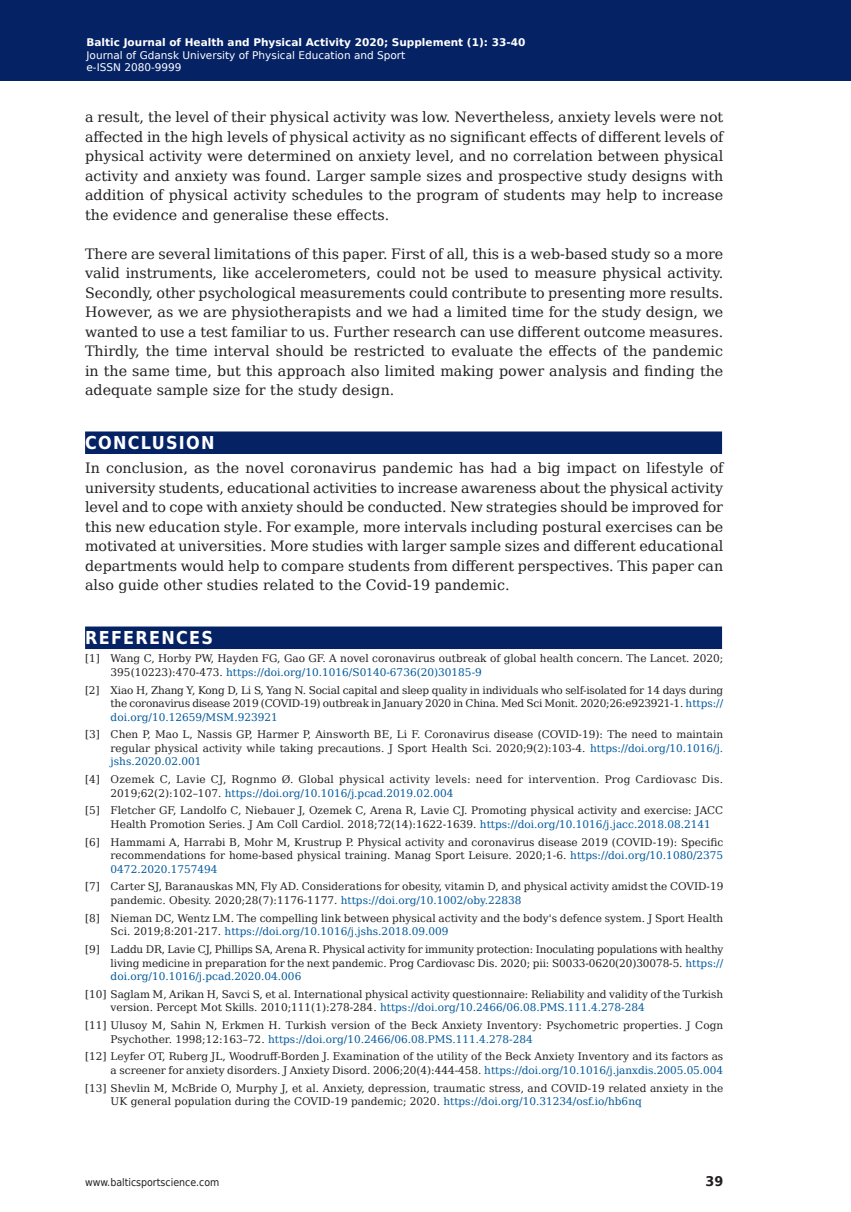
<style>
.page{position:relative;width:851px;height:1212px;background:#fff}
.page>*{position:absolute;margin:0;border:0;box-sizing:border-box;transform-origin:0 0}
.t1{font:700 17.85px "DejaVu Sans Condensed";letter-spacing:.07em;color:#fff}
.t2{font:14.25px/19.5px "DejaVu Serif";color:#231f20;text-align:justify}
.t3{font:700 13.35px "DejaVu Sans";color:#231f20;scale:.96 1}
.t4{font:10.5px/13.5px "DejaVu Serif";color:#231f20}
.t5{font:10.5px/13.5px "DejaVu Serif";letter-spacing:.02em;color:#231f20}
.t6{font:10.5px/12.6px "DejaVu Sans";color:#fff}
.t7{font:700 10.5px "DejaVu Sans";color:#fff}
.t8{font:10.5px "DejaVu Sans Condensed";color:#231f20}
.s1{color:#01599c}
</style>
<div class="page">
<div style="left:0;top:0;width:850px;height:80px;background:#052265"></div>
<div style="left:85px;top:431px;width:637px;height:23px;background:#052265"></div>
<div style="left:85px;top:626px;width:637px;height:23px;background:#052265"></div>
<p class="t7" style="left:86px;top:34px;width:440px">Baltic Journal of Health and Physical Activity 2020; Supplement (1): 33-40</p>
<p class="t6" style="left:86px;top:48px;width:320px">Journal of Gdansk University of Physical Education and Sport e-ISSN 2080-9999</p>
<p class="t2" style="left:85px;top:106px;width:639px">a result, the level of their physical activity was low. Nevertheless, anxiety levels were not affected in the high levels of physical activity as no significant effects of different levels of physical activity were determined on anxiety level, and no correlation between physical activity and anxiety was found. Larger sample sizes and prospective study designs with addition of physical activity schedules to the program of students may help to increase the evidence and generalise these effects.</p>
<p class="t2" style="left:85px;top:243px;width:639px">There are several limitations of this paper. First of all, this is a web-based study so a more valid instruments, like accelerometers, could not be used to measure physical activity.<br>Secondly, other psychological measurements could contribute to presenting more results.<br>However, as we are physiotherapists and we had a limited time for the study design, we wanted to use a test familiar to us. Further research can use different outcome measures.<br>Thirdly, the time interval should be restricted to evaluate the effects of the pandemic in the same time, but this approach also limited making power analysis and finding the adequate sample size for the study design.</p>
<h1 class="t1" style="left:85px;top:428px;width:131px">CONCLUSION</h1>
<p class="t2" style="left:85px;top:457px;width:640px">In conclusion, as the novel coronavirus pandemic has had a big impact on lifestyle of university students, educational activities to increase awareness about the physical activity level and to cope with anxiety should be conducted. New strategies should be improved for this new education style. For example, more intervals including postural exercises can be motivated at universities. More studies with larger sample sizes and different educational departments would help to compare students from different perspectives. This paper can also guide other studies related to the Covid-19 pandemic.</p>
<h1 class="t1" style="left:85px;top:623px;width:129px">REFERENCES</h1>
<p class="t4" style="left:111px;top:651px;width:614px;text-indent:-26px">[1] Wang C, Horby PW, Hayden FG, Gao GF. A novel coronavirus outbreak of global health concern. The Lancet. 2020;<br>395(10223):470-473. <span class="s1">https://doi.org/10.1016/S0140-6736(20)30185-9</span></p>
<p class="t4" style="left:111px;top:682px;width:614px;text-align:justify;text-indent:-26px">[2] Xiao H, Zhang Y, Kong D, Li S, Yang N. Social capital and sleep quality in individuals who self-isolated for 14 days during the coronavirus disease 2019 (COVID-19) outbreak in January 2020 in China. Med Sci Monit. 2020;26:e923921-1. <span class="s1">https:// doi.org/10.12659/MSM.923921</span></p>
<p class="t4" style="left:111px;top:727px;width:614px;text-align:justify;text-indent:-26px">[3] Chen P, Mao L, Nassis GP, Harmer P, Ainsworth BE, Li F. Coronavirus disease (COVID-19): The need to maintain regular physical activity while taking precautions. J Sport Health Sci. 2020;9(2):103-4. <span class="s1">https://doi.org/10.1016/j. jshs.2020.02.001</span></p>
<p class="t5" style="left:111px;top:772px;width:614px;text-indent:-26px">[4] Ozemek C, Lavie CJ, Rognmo Ø. Global physical activity levels: need for intervention. Prog Cardiovasc Dis.<br>2019;62(2):102–107. <span class="s1">https://doi.org/10.1016/j.pcad.2019.02.004</span></p>
<p class="t4" style="left:111px;top:803px;width:614px;text-indent:-26px">[5] Fletcher GF, Landolfo C, Niebauer J, Ozemek C, Arena R, Lavie CJ. Promoting physical activity and exercise: JACC<br>Health Promotion Series. J Am Coll Cardiol. 2018;72(14):1622-1639. <span class="s1">https://doi.org/10.1016/j.jacc.2018.08.2141</span></p>
<p class="t4" style="left:111px;top:834px;width:614px;text-align:justify;text-indent:-26px">[6] Hammami A, Harrabi B, Mohr M, Krustrup P. Physical activity and coronavirus disease 2019 (COVID-19): Specific recommendations for home-based physical training. Manag Sport Leisure. 2020;1-6. <span class="s1">https://doi.org/10.1080/2375<br>0472.2020.1757494</span></p>
<p class="t4" style="left:111px;top:879px;width:614px;text-indent:-26px">[7] Carter SJ, Baranauskas MN, Fly AD. Considerations for obesity, vitamin D, and physical activity amidst the COVID‐19 pandemic. Obesity. 2020;28(7):1176-1177. <span class="s1">https://doi.org/10.1002/oby.22838</span></p>
<p class="t4" style="left:111px;top:910px;width:614px;text-indent:-26px">[8] Nieman DC, Wentz LM. The compelling link between physical activity and the body's defence system. J Sport Health<br>Sci. 2019;8:201-217. <span class="s1">https://doi.org/10.1016/j.jshs.2018.09.009</span></p>
<p class="t4" style="left:111px;top:941px;width:614px;text-align:justify;text-indent:-26px">[9] Laddu DR, Lavie CJ, Phillips SA, Arena R. Physical activity for immunity protection: Inoculating populations with healthy living medicine in preparation for the next pandemic. Prog Cardiovasc Dis. 2020; pii: S0033-0620(20)30078-5. <span class="s1">https:// doi.org/10.1016/j.pcad.2020.04.006</span></p>
<p class="t4" style="left:111px;top:986px;width:614px;text-indent:-26px">[10] Saglam M, Arikan H, Savci S, et al. International physical activity questionnaire: Reliability and validity of the Turkish version. Percept Mot Skills. 2010;111(1):278-284. <span class="s1">https://doi.org/10.2466/06.08.PMS.111.4.278-284</span></p>
<p class="t4" style="left:111px;top:1017px;width:614px;text-indent:-26px">[11] Ulusoy M, Sahin N, Erkmen H. Turkish version of the Beck Anxiety Inventory: Psychometric properties. J Cogn<br>Psychother. 1998;12:163–72. <span class="s1">https://doi.org/10.2466/06.08.PMS.111.4.278-284</span></p>
<p class="t4" style="left:85px;top:1049px;width:639px;text-align:right">[12] Leyfer OT, Ruberg JL, Woodruff-Borden J. Examination of the utility of the Beck Anxiety Inventory and its factors as a screener for anxiety disorders. J Anxiety Disord. 2006;20(4):444-458. <span class="s1">https://doi.org/10.1016/j.janxdis.2005.05.004</span></p>
<p class="t4" style="left:111px;top:1080px;width:614px;text-indent:-26px">[13] Shevlin M, McBride O, Murphy J, et al. Anxiety, depression, traumatic stress, and COVID-19 related anxiety in the<br>UK general population during the COVID-19 pandemic; 2020. <span class="s1">https://doi.org/10.31234/osf.io/hb6nq</span></p>
<p class="t8" style="left:85px;top:1174px;width:136px">www.balticsportscience.com</p>
<p class="t3" style="left:705px;top:1170px;width:20px">39</p>
</div>
